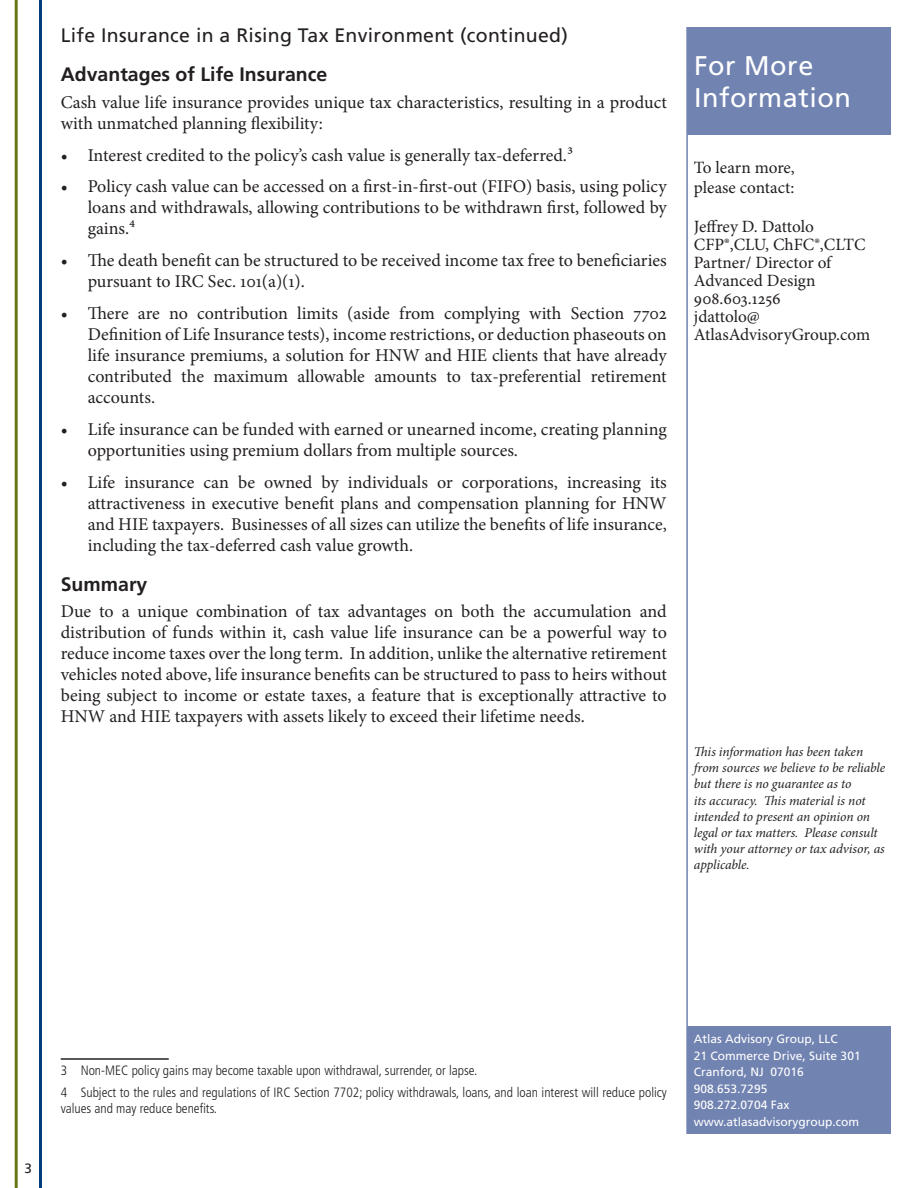
<style>
.page{position:relative;width:918px;height:1188px;background:#fff}
.page>*{position:absolute;margin:0;border:0;box-sizing:border-box;transform-origin:0 0}
.t1{font:27px/32.4px "Frutiger LT Std";letter-spacing:.02em;color:#fff}
.Title_sub_continued{font:19.5px "Frutiger LT Std";letter-spacing:.015em;color:#231f20}
.Body_Header{font:700 19.5px "Frutiger LT Std";color:#231f20}
.Body{font:18px/21px "Minion Pro";color:#231f20;text-align:justify}
.Contact_Info{font:17.25px/18px "Minion Pro";color:#231f20}
.Disclaimer{font:italic 13.5px/16.2px "Minion Pro";letter-spacing:-.01em;color:#231f20}
.Footnote{font:300 condensed 13.5px/16.2px "Frutiger LT Std";color:#231f20}
.t2{font:13.5px "Frutiger LT Std";color:#231f20}
.t3{font:12px/16.5px "Frutiger";color:#fff}
</style>
<div class="page">
<hr style="left:15px;top:0;width:3px;height:1188px;background:#677717">
<hr style="left:39px;top:0;width:3px;height:1188px;background:#013d7d">
<div style="left:687px;top:27px;width:204px;height:108px;background:#7183b1"></div>
<hr style="left:686px;top:27px;width:2px;height:1107px;background:#7183b1">
<div style="left:687px;top:1026px;width:204px;height:108px;background:#7183b1"></div>
<hr style="left:61px;top:1058px;width:108px;height:2px;background:#231f20">
<p class="Title_sub_continued" style="left:61px;top:23px;width:509px">Life Insurance in a Rising Tax Environment (continued)</p>
<p class="Body_Header" style="left:61px;top:63px;width:268px">Advantages of Life Insurance</p>
<p class="Body" style="left:61px;top:92px;width:608px">Cash value life insurance provides unique tax characteristics, resulting in a product with unmatched planning flexibility:</p>
<p class="Body" style="left:61px;top:144px;width:514px">• Interest credited to the policy’s cash value is generally tax-deferred.3</p>
<p class="Body" style="left:88px;top:176px;width:581px;text-indent:-27px">• Policy cash value can be accessed on a first-in-first-out (FIFO) basis, using policy loans and withdrawals, allowing contributions to be withdrawn first, followed by gains.4</p>
<p class="Body" style="left:88px;top:250px;width:581px;text-indent:-27px">• The death benefit can be structured to be received income tax free to beneficiaries pursuant to IRC Sec. 101(a)(1).</p>
<p class="Body" style="left:88px;top:303px;width:581px;text-indent:-27px">• There are no contribution limits (aside from complying with Section 7702<br>Definition of Life Insurance tests), income restrictions, or deduction phaseouts on life insurance premiums, a solution for HNW and HIE clients that have already contributed the maximum allowable amounts to tax-preferential retirement accounts.</p>
<p class="Body" style="left:88px;top:419px;width:581px;text-indent:-27px">• Life insurance can be funded with earned or unearned income, creating planning opportunities using premium dollars from multiple sources.</p>
<p class="Body" style="left:88px;top:471px;width:581px;text-indent:-27px">• Life insurance can be owned by individuals or corporations, increasing its attractiveness in executive benefit plans and compensation planning for HNW and HIE taxpayers. Businesses of all sizes can utilize the benefits of life insurance, including the tax-deferred cash value growth.</p>
<p class="Body_Header" style="left:61px;top:572px;width:88px">Summary</p>
<p class="Body" style="left:61px;top:601px;width:608px">Due to a unique combination of tax advantages on both the accumulation and distribution of funds within it, cash value life insurance can be a powerful way to reduce income taxes over the long term. In addition, unlike the alternative retirement vehicles noted above, life insurance benefits can be structured to pass to heirs without being subject to income or estate taxes, a feature that is exceptionally attractive to HNW and HIE taxpayers with assets likely to exceed their lifetime needs.</p>
<h1 class="t1" style="left:694px;top:49px;width:158px">For More<br>Information</h1>
<p class="Contact_Info" style="left:694px;top:158px;width:102px;line-height:20.2px">To learn more, please contact:</p>
<p class="Contact_Info" style="left:694px;top:217px;width:178px">Jeffrey D. Dattolo<br>CFP®,CLU, ChFC®,CLTC<br>Partner/ Director of<br>Advanced Design<br>908.603.1256<br>jdattolo@<br>AtlasAdvisoryGroup.com</p>
<p class="Disclaimer" style="left:694px;top:744px;width:193px">This information has been taken from sources we believe to be reliable but there is no guarantee as to<br>its accuracy. This material is not intended to present an opinion on legal or tax matters. Please consult with your attorney or tax advisor, as applicable.</p>
<p class="t2" style="left:25px;top:1160px;width:9px">3</p>
<p class="Footnote" style="left:61px;top:1063px;width:418px">3 Non-MEC policy gains may become taxable upon withdrawal, surrender, or lapse.</p>
<p class="Footnote" style="left:61px;top:1084px;width:608px">4 Subject to the rules and regulations of IRC Section 7702; policy withdrawals, loans, and loan interest will reduce policy values and may reduce benefits.</p>
<p class="t3" style="left:694px;top:1031px;width:168px">Atlas Advisory Group, LLC<br>21 Commerce Drive, Suite 301<br>Cranford, NJ 07016<br>908.653.7295<br>908.272.0704 Fax www.atlasadvisorygroup.com</p>
</div>
